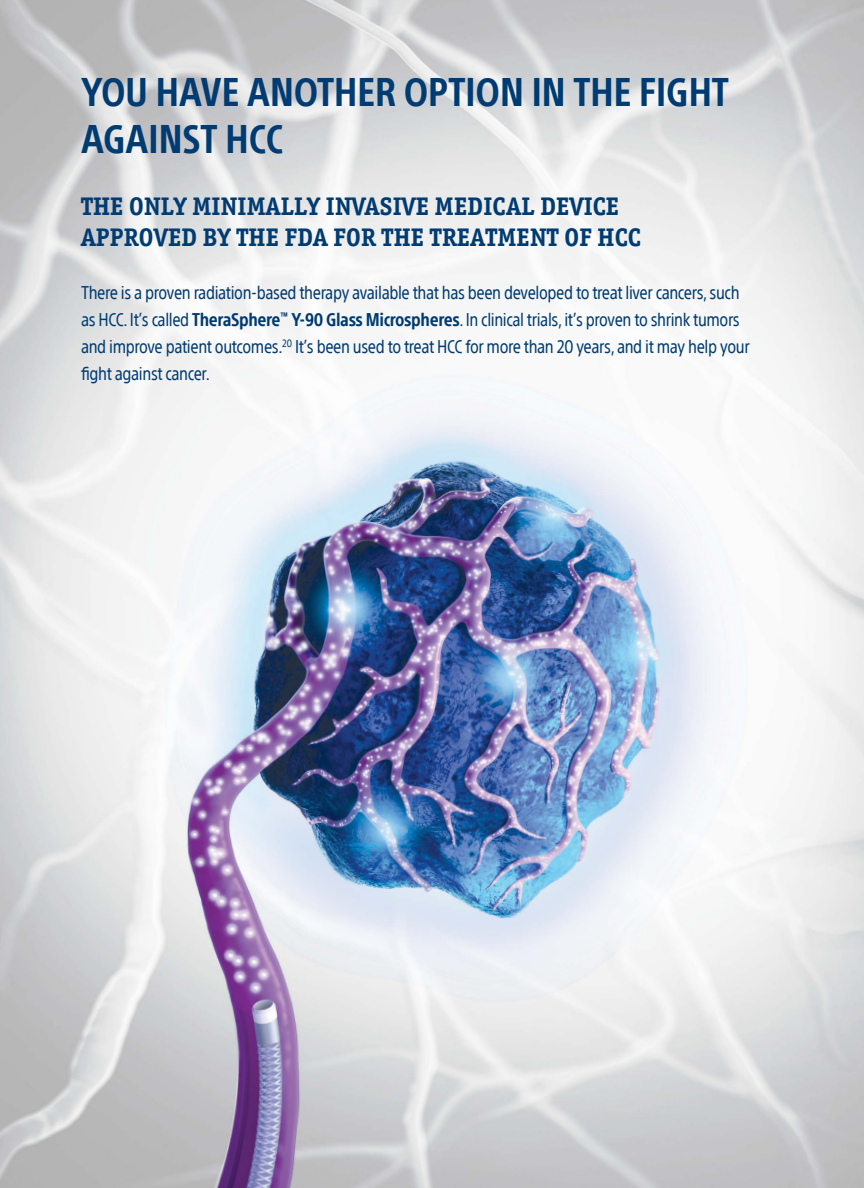
<style>
.page{position:relative;width:864px;height:1188px;background:#fff}
.page>*{position:absolute;margin:0;border:0;box-sizing:border-box;transform-origin:0 0}
.t1{font:700 condensed 39px/46.5px "SST";color:#003b71}
.t2{font:700 25.5px/31.5px "Officina Ser ITC Std";letter-spacing:.01em;color:#003b71}
.t3{font:condensed 18px/27px "SST";letter-spacing:-.02em;color:#003b71}
.s1{font-weight:700}
</style>
<div class="page">
<img style="left:0;top:0;width:864px;height:1188px">
<p class="t1" style="left:81px;top:69px;width:650px">YOU HAVE ANOTHER OPTION IN THE FIGHT<br>AGAINST HCC</p>
<p class="t2" style="left:81px;top:190px;width:561px">THE ONLY MINIMALLY INVASIVE MEDICAL DEVICE<br>APPROVED BY THE FDA FOR THE TREATMENT OF HCC</p>
<p class="t3" style="left:81px;top:279px;width:670px">There is a proven radiation-based therapy available that has been developed to treat liver cancers, such as HCC. It’s called <span class="s1">TheraSphere</span><sup>™</sup> <span class="s1">Y-90 Glass Microspheres</span>. In clinical trials, it’s proven to shrink tumors and improve patient outcomes.<sup>20</sup> It’s been used to treat HCC for more than 20 years, and it may help your fight against cancer.</p>
</div>
